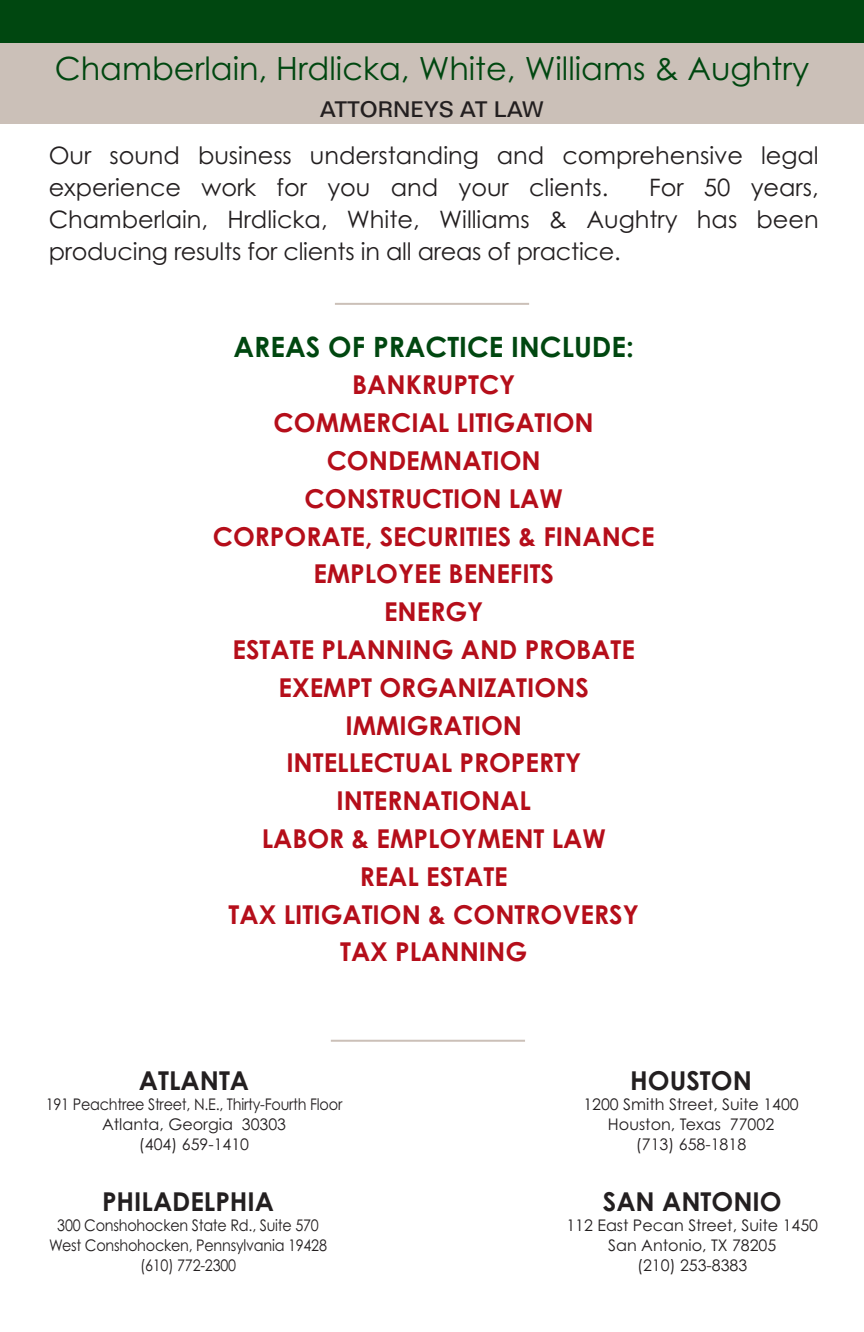
<style>
.page{position:relative;width:864px;height:1332px;background:#fff}
.page>*{position:absolute;margin:0;border:0;box-sizing:border-box;transform-origin:0 0}
.t1{font:32px "Century Gothic";color:#004710}
.t2{font:700 28px "Century Gothic";color:#004710}
.t3{font:700 26px/37.8px "Century Gothic";color:#b50e1a;text-align:center}
.t4{font:700 26px "Century Gothic";color:#231f20}
.t5{font:24px/32px "Century Gothic";color:#231f20}
.t6{font:500 22px "Folio BT";color:#231f20}
.t7{font:16px/20px "Century Gothic";color:#231f20;text-align:center;scale:.9 1}
.t8{font:16px/20px "Century Gothic";color:#231f20;text-align:center}
</style>
<div class="page">
<hr style="left:331px;top:1040px;width:194px;height:2px;background:#cbc0b8">
<hr style="left:335px;top:303px;width:194px;height:2px;background:#cbc0b8">
<div style="left:0;top:0;width:864px;height:114px;background:#004710"></div>
<div style="left:0;top:43px;width:864px;height:81px;background:#cbc0b8"></div>
<p class="t1" style="left:55px;top:50px;width:756px">Chamberlain, Hrdlicka, White, Williams &amp; Aughtry</p>
<p class="t6" style="left:320px;top:97px;width:225px">ATTORNEYS AT LAW</p>
<p class="t5" style="left:49px;top:140px;width:772px">Our sound business understanding and comprehensive legal experience work for you and your clients.</p>
<p class="t5" style="left:49px;top:172px;width:772px;text-align:justify;text-indent:600px">For 50 years, Chamberlain, Hrdlicka, White, Williams &amp; Aughtry has been producing results for clients in all areas of practice.</p>
<p class="t2" style="left:234px;top:331px;width:402px">AREAS OF PRACTICE INCLUDE:</p>
<p class="t3" style="left:213px;top:367px;width:443px">BANKRUPTCY<br>COMMERCIAL LITIGATION<br>CONDEMNATION<br>CONSTRUCTION LAW<br>CORPORATE, SECURITIES &amp; FINANCE<br>EMPLOYEE BENEFITS<br>ENERGY<br>ESTATE PLANNING AND PROBATE<br>EXEMPT ORGANIZATIONS<br>IMMIGRATION<br>INTELLECTUAL PROPERTY<br>INTERNATIONAL<br>LABOR &amp; EMPLOYMENT LAW<br>REAL ESTATE<br>TAX LITIGATION &amp; CONTROVERSY<br>TAX PLANNING</p>
<p class="t4" style="left:139px;top:1066px;width:112px">ATLANTA</p>
<p class="t7" style="left:46px;top:1095px;width:331px">191 Peachtree Street, N.E., Thirty-Fourth Floor<br>Atlanta, Georgia 30303<br>(404) 659-1410</p>
<p class="t4" style="left:102px;top:1187px;width:174px">PHILADELPHIA</p>
<p class="t7" style="left:49px;top:1216px;width:310px">300 Conshohocken State Rd., Suite 570<br>West Conshohocken, Pennsylvania 19428 (610) 772-2300</p>
<p class="t4" style="left:630px;top:1066px;width:123px">HOUSTON</p>
<p class="t8" style="left:583px;top:1095px;width:217px">1200 Smith Street, Suite 1400<br>Houston, Texas 77002<br>(713) 658-1818</p>
<p class="t4" style="left:603px;top:1187px;width:180px">SAN ANTONIO</p>
<p class="t8" style="left:566px;top:1216px;width:253px">112 East Pecan Street, Suite 1450<br>San Antonio, TX 78205<br>(210) 253-8383</p>
</div>
